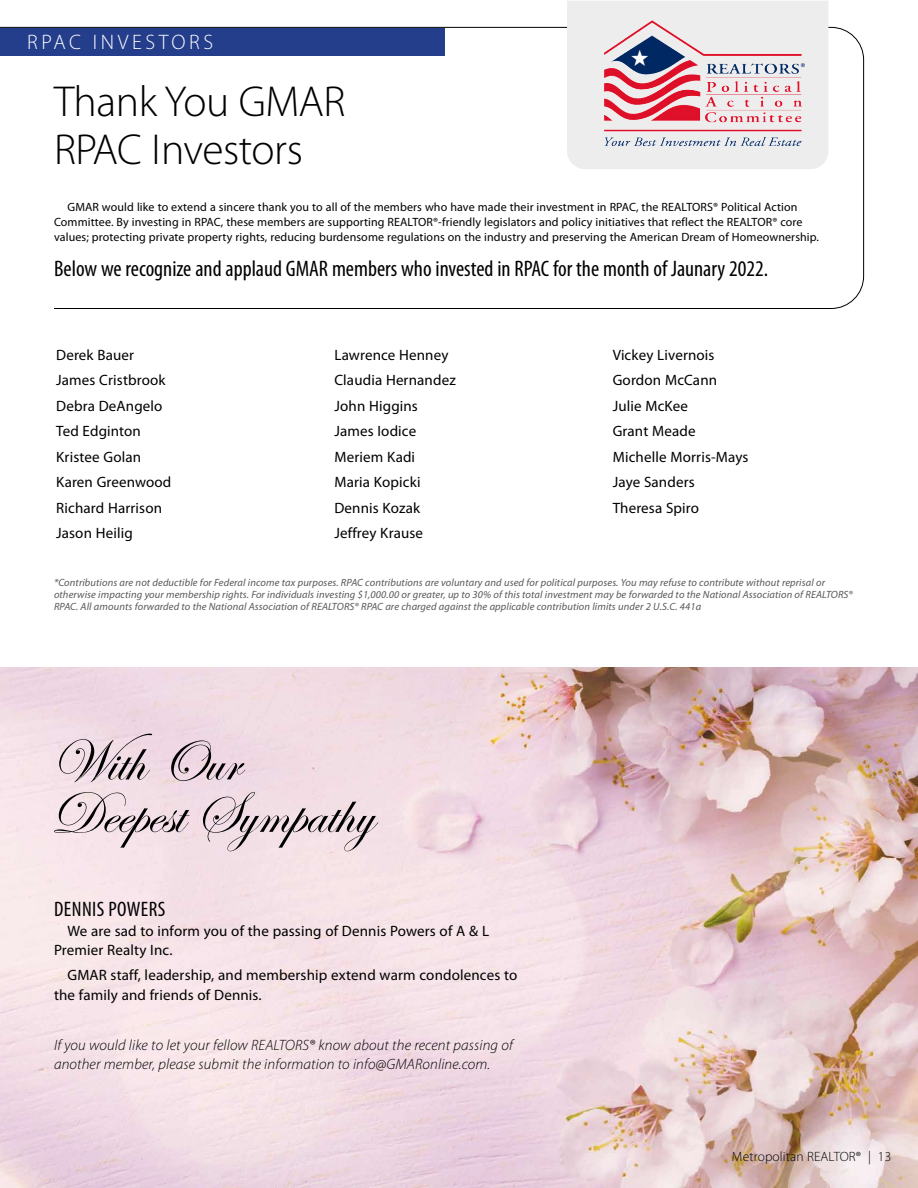
<style>
.page{position:relative;width:918px;height:1188px;background:#fff}
.page>*{position:absolute;margin:0;border:0;box-sizing:border-box;transform-origin:0 0}
.t1{font:60.3px/52.5px "Edwardian Script ITC";color:#000}
.t2{font:300 43.5px/48px "Myriad Pro";letter-spacing:-.01em;color:#000}
.t3{font:condensed 22.5px "Myriad Pro";color:#000}
.t4{font:300 21px "Myriad Pro";letter-spacing:.17em;color:#fff}
.t5{font:condensed 21px "Myriad Pro";letter-spacing:.02em;color:#000}
.t6{font:15px/25.5px "Myriad Pro";letter-spacing:.01em;color:#000}
.t7{font:italic 300 15px/19.5px "Myriad Pro";letter-spacing:.01em;color:#000}
.t8{font:300 13.5px "Myriad Pro";letter-spacing:.01em;color:#000}
.t9{font:12px/15px "Myriad Pro";letter-spacing:.01em;color:#000}
.t10{font:italic 10.5px/12px "Myriad Pro";letter-spacing:.01em;color:#58595b}
</style>
<div class="page">
<img style="left:0;top:667px;width:918px;height:521px">
<svg style="left:0;top:27px;width:864px;height:282px"></svg>
<div style="left:567px;top:1px;width:261px;height:168px;background:#ededee"></div>
<img style="left:578px;top:17px;width:240px;height:150px">
<div style="left:0;top:28px;width:445px;height:27px;background:#243e8c"></div>
<h3 class="t4" style="left:27px;top:31px;width:187px">RPAC INVESTORS</h3>
<h2 class="t2" style="left:54px;top:78px;width:293px">Thank You GMAR<br>RPAC Investors</h2>
<p class="t9" style="left:54px;top:200px;width:767px;text-indent:14px">GMAR would like to extend a sincere thank you to all of the members who have made their investment in RPAC, the REALTORS® Political Action<br>Committee. By investing in RPAC, these members are supporting REALTOR®-friendly legislators and policy initiatives that reflect the REALTOR® core values; protecting private property rights, reducing burdensome regulations on the industry and preserving the American Dream of Homeownership.</p>
<h3 class="t3" style="left:54px;top:255px;width:716px">Below we recognize and applaud GMAR members who invested in RPAC for the month of Jaunary 2022.</h3>
<h3 class="t6" style="left:56px;top:342px;width:117px">Derek Bauer<br>James Cristbrook<br>Debra DeAngelo<br>Ted Edginton<br>Kristee Golan<br>Karen Greenwood<br>Richard Harrison<br>Jason Heilig</h3>
<h3 class="t6" style="left:334px;top:342px;width:123px">Lawrence Henney<br>Claudia Hernandez<br>John Higgins<br>James Iodice<br>Meriem Kadi<br>Maria Kopicki<br>Dennis Kozak<br>Jeffrey Krause</h3>
<h3 class="t6" style="left:613px;top:342px;width:137px">Vickey Livernois<br>Gordon McCann<br>Julie McKee<br>Grant Meade<br>Michelle Morris-Mays<br>Jaye Sanders<br>Theresa Spiro</h3>
<p class="t10" style="left:54px;top:576px;width:800px">*Contributions are not deductible for Federal income tax purposes. RPAC contributions are voluntary and used for political purposes. You may refuse to contribute without reprisal or otherwise impacting your membership rights. For individuals investing $1,000.00 or greater, up to 30% of this total investment may be forwarded to the National Association of REALTORS®<br>RPAC. All amounts forwarded to the National Association of REALTORS® RPAC are charged against the applicable contribution limits under 2 U.S.C. 441a</p>
<h1 class="t1" style="left:50px;top:737px;width:324px">With Our<br>Deepest Sympathy</h1>
<h3 class="t5" style="left:54px;top:897px;width:113px">DENNIS POWERS</h3>
<h3 class="t6" style="left:54px;top:921px;width:437px;line-height:19.5px;text-indent:14px">We are sad to inform you of the passing of Dennis Powers of A &amp; L<br>Premier Realty Inc.</h3>
<h3 class="t6" style="left:54px;top:966px;width:465px;line-height:19.5px;text-indent:14px">GMAR staff, leadership, and membership extend warm condolences to the family and friends of Dennis.</h3>
<h3 class="t7" style="left:54px;top:1035px;width:460px">If you would like to let your fellow REALTORS® know about the recent passing of another member, please submit the information to info@GMARonline.com.</h3>
<p class="t8" style="left:732px;top:1149px;width:161px">Metropolitan REALTOR® | 13</p>
</div>
